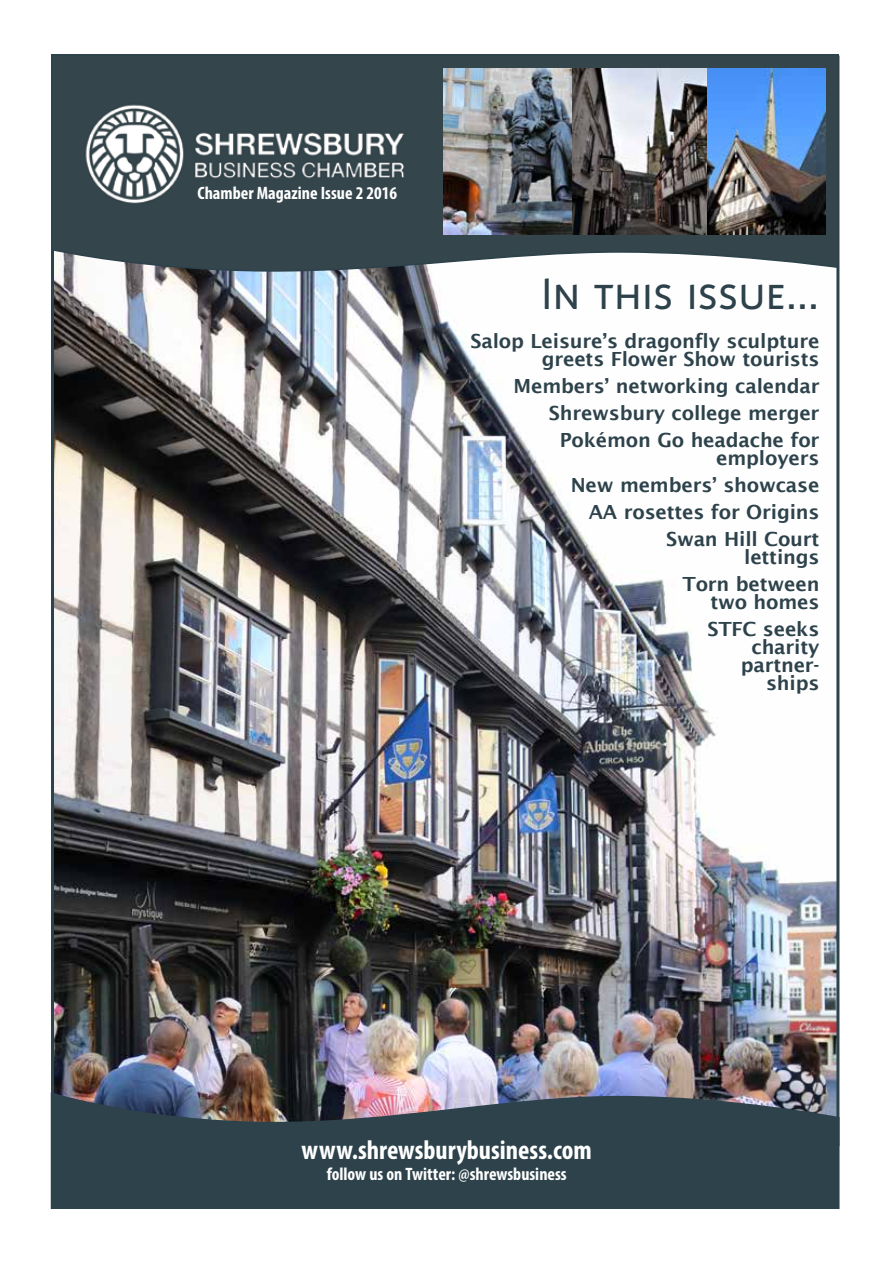
<style>
.page{position:relative;width:893px;height:1263px;background:#fff}
.page>*{position:absolute;margin:0;border:0;box-sizing:border-box;transform-origin:0 0}
.t1{font:45px "Anivers SC";letter-spacing:-.01em;color:#2d424b}
.t2{font:700 condensed 27px "Myriad Pro";color:#fff}
.t3{font:600 19.5px/27px "Lucida Sans";letter-spacing:-.01em;color:#2d424b;text-align:right}
.t4{font:700 condensed 18px "Myriad Pro";color:#fff}
</style>
<div class="page">
<img style="left:55px;top:273px;width:780px;height:819px">
<svg style="left:51px;top:1092px;width:788px;height:117px;background:#374751"></svg>
<svg style="left:51px;top:54px;width:789px;height:219px;background:#4e5d63"></svg>
<img style="left:64px;top:83px;width:350px;height:144px">
<img style="left:706px;top:69px;width:119px;height:165px">
<img style="left:572px;top:69px;width:134px;height:165px">
<img style="left:443px;top:69px;width:129px;height:165px">
<p class="t4" style="left:197px;top:182px;width:201px">Chamber Magazine Issue 2 2016</p>
<h1 class="t1" style="left:541px;top:270px;width:280px">In this issue...</h1>
<p class="t3" style="left:470px;top:332px;width:350px;line-height:18px">Salop Leisure’s dragonfly sculpture greets Flower Show tourists</p>
<p class="t3" style="left:514px;top:372px;width:307px">Members’ networking calendar<br>Shrewsbury college merger<br>Pokémon Go headache for</p>
<p class="t3" style="left:571px;top:444px;width:250px">employers<br>New members’ showcase<br>AA rosettes for Origins<br>Swan Hill Court</p>
<p class="t3" style="left:682px;top:543px;width:139px">lettings<br>Torn between</p>
<p class="t3" style="left:707px;top:588px;width:114px;text-align:left">two homes<br>STFC seeks</p>
<p class="t3" style="left:741px;top:638px;width:80px;line-height:18px">charity partner&shy;ships</p>
<h2 class="t2" style="left:302px;top:1133px;width:292px">www.shrewsburybusiness.com</h2>
<p class="t4" style="left:327px;top:1163px;width:242px">follow us on Twitter: @shrewsbusiness</p>
</div>
